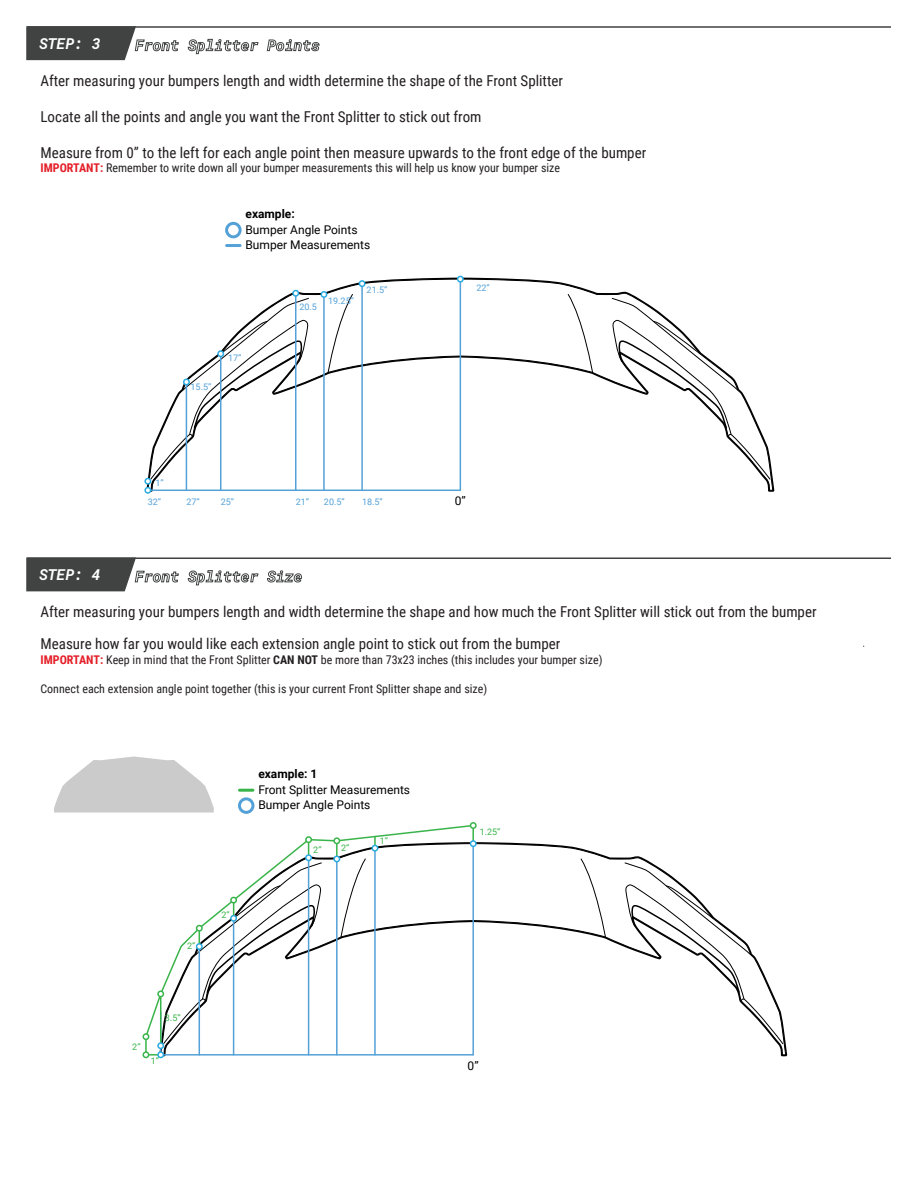
<style>
.page{position:relative;width:918px;height:1188px;background:#fff}
.page>*{position:absolute;margin:0;border:0;box-sizing:border-box;transform-origin:0 0}
.t1{font:15px/32.4px "Roboto Condensed";color:#231f20}
.t2{font:italic 700 15px "Roboto Mono";color:#fff}
.t3{font:12px "Roboto Condensed";color:#231f20}
.t4{font:12px "Roboto";color:#000}
.t5{font:700 12px "Roboto";color:#000}
.t6{font:9px "Roboto";color:#54a1d8}
.t7{font:9px "Roboto";color:#39b44a}
.s1{font-weight:700;color:#e41f29}
.s2{font-weight:700}
</style>
<div class="page">
<hr style="left:27px;top:26px;width:864px;height:2px;background:#414242">
<svg style="left:188px;top:39px;width:70px;height:15px"></svg>
<svg style="left:267px;top:39px;width:53px;height:12px"></svg>
<svg style="left:26px;top:26px;width:153px;height:35px"></svg>
<hr style="left:27px;top:557px;width:864px;height:2px;background:#414242">
<svg style="left:188px;top:570px;width:70px;height:15px"></svg>
<svg style="left:267px;top:570px;width:35px;height:12px"></svg>
<svg style="left:26px;top:557px;width:153px;height:35px"></svg>
<div style="left:144px;top:478px;width:7px;height:7px;border:2px solid #29aae1;border-radius:50%"></div>
<div style="left:144px;top:487px;width:7px;height:7px;border:2px solid #29aae1;border-radius:50%"></div>
<svg style="left:145px;top:276px;width:625px;height:217px"></svg>
<div style="left:457px;top:276px;width:7px;height:7px;border:2px solid #29aae1;border-radius:50%"></div>
<svg style="left:227px;top:244px;width:13px;height:3px"></svg>
<div style="left:225px;top:222px;width:17px;height:16px;border:3px solid #54a1d8;border-radius:50%"></div>
<div style="left:470px;top:822px;width:7px;height:7px;border:2px solid #39b44a;border-radius:50%"></div>
<svg style="left:143px;top:823px;width:640px;height:235px"></svg>
<div style="left:470px;top:840px;width:7px;height:7px;border:2px solid #29aae1;border-radius:50%"></div>
<hr style="left:239px;top:789px;width:14px;height:3px;background:#39b44a">
<div style="left:238px;top:797px;width:16px;height:17px;border:3px solid #54a1d8;border-radius:50%"></div>
<svg style="left:54px;top:757px;width:160px;height:56px"></svg>
<p class="t2" style="left:39px;top:33px;width:63px">STEP: 3</p>
<p class="t1" style="left:40px;top:64px;width:524px">After measuring your bumpers length and width determine the shape of the Front Splitter</p>
<p class="t1" style="left:40px;top:100px;width:443px">Locate all the points and angle you want the Front Splitter to stick out from</p>
<p class="t1" style="left:40px;top:136px;width:607px">Measure from 0” to the left for each angle point then measure upwards to the front edge of the bumper</p>
<p class="t3" style="left:40px;top:159px;width:521px"><span class="s1">IMPORTANT:</span> Remember to write down all your bumper measurements this will help us know your bumper size</p>
<p class="t5" style="left:246px;top:205px;width:51px">example:</p>
<p class="t4" style="left:246px;top:221px;width:114px">Bumper Angle Points</p>
<p class="t2" style="left:39px;top:564px;width:63px">STEP: 4</p>
<p class="t6" style="left:191px;top:381px;width:22px">15.5”</p>
<p class="t4" style="left:246px;top:236px;width:126px">Bumper Measurements</p>
<p class="t6" style="left:228px;top:351px;width:15px">17”</p>
<p class="t6" style="left:299px;top:301px;width:19px">20.5</p>
<p class="t6" style="left:328px;top:294px;width:27px">19.25”</p>
<p class="t6" style="left:367px;top:284px;width:22px">21.5”</p>
<p class="t6" style="left:476px;top:282px;width:15px">22”</p>
<p class="t6" style="left:155px;top:477px;width:10px">1”</p>
<p class="t6" style="left:148px;top:496px;width:15px">32”</p>
<p class="t6" style="left:186px;top:496px;width:15px">27”</p>
<p class="t6" style="left:221px;top:496px;width:15px">25”</p>
<p class="t6" style="left:296px;top:496px;width:15px">21”</p>
<p class="t6" style="left:324px;top:496px;width:22px">20.5”</p>
<p class="t6" style="left:362px;top:496px;width:22px">18.5”</p>
<p class="t4" style="left:455px;top:493px;width:13px">0”</p>
<p class="t1" style="left:40px;top:595px;width:778px">After measuring your bumpers length and width determine the shape and how much the Front Splitter will stick out from the bumper<br>Measure how far you would like each extension angle point to stick out from the bumper</p>
<p class="t3" style="left:40px;top:651px;width:564px"><span class="s1">IMPORTANT:</span> Keep in mind that the Front Splitter <span class="s2">CAN NOT</span> be more than 73x23 inches (this includes your bumper size)</p>
<p class="t3" style="left:40px;top:680px;width:448px">Connect each extension angle point together (this is your current Front Splitter shape and size)</p>
<p class="t5" style="left:258px;top:765px;width:61px">example: 1</p>
<p class="t4" style="left:258px;top:781px;width:153px">Front Splitter Measurements</p>
<p class="t7" style="left:187px;top:940px;width:10px">2”</p>
<p class="t7" style="left:132px;top:1040px;width:10px">2”</p>
<p class="t7" style="left:165px;top:1012px;width:17px">3.5”</p>
<p class="t7" style="left:151px;top:1055px;width:10px">1”</p>
<p class="t7" style="left:222px;top:909px;width:10px">2”</p>
<p class="t4" style="left:258px;top:797px;width:114px">Bumper Angle Points</p>
<p class="t7" style="left:313px;top:843px;width:10px">2”</p>
<p class="t7" style="left:341px;top:841px;width:10px">2”</p>
<p class="t7" style="left:380px;top:835px;width:10px">1”</p>
<p class="t7" style="left:480px;top:825px;width:22px">1.25”</p>
<p class="t4" style="left:468px;top:1057px;width:13px">0”</p>
</div>
